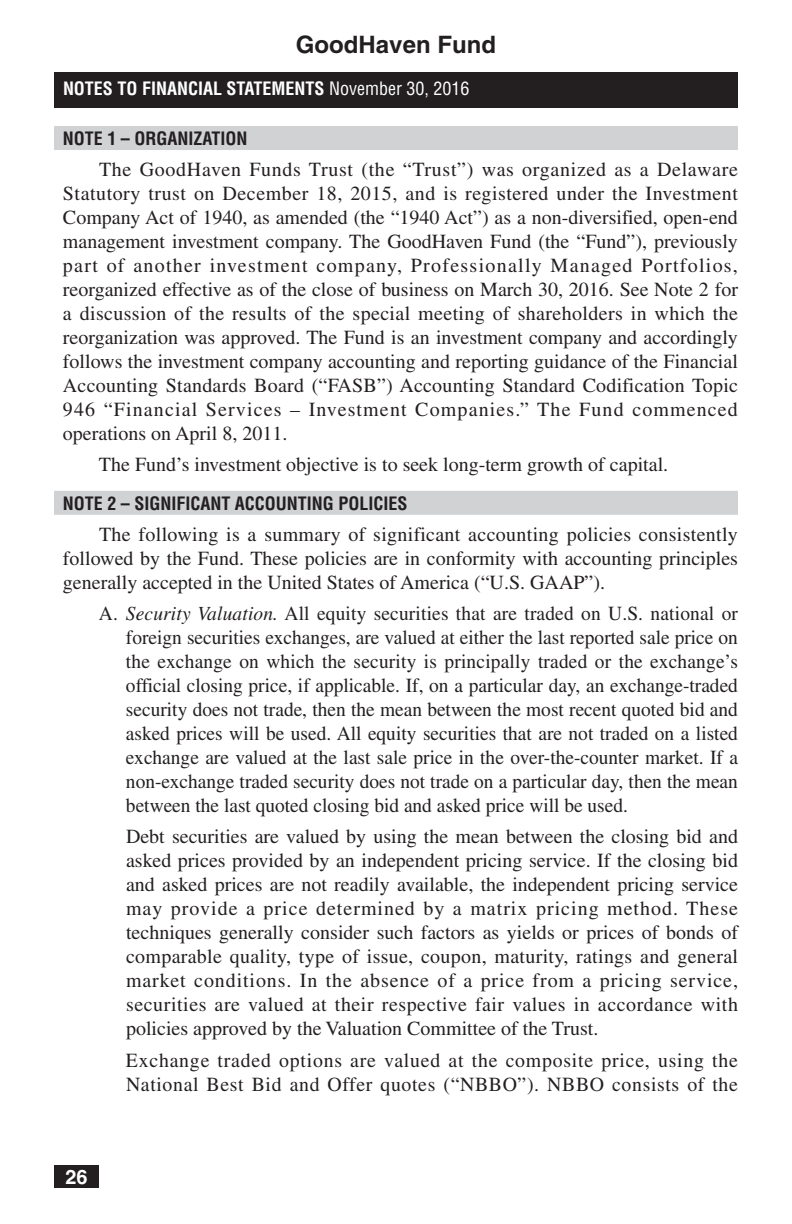
<style>
.page{position:relative;width:792px;height:1224px;background:#fff}
.page>*{position:absolute;margin:0;border:0;box-sizing:border-box;transform-origin:0 0}
.t1{font:700 24px "Helvetica";color:#231f20}
.t2{font:20px/24px "Times";color:#231f20;text-align:justify}
.t3{font:20px/24px "Times";letter-spacing:.04em;color:#231f20}
.t4{font:700 20px "Helvetica";color:#fff}
.t5{font:700 condensed 18px "Helvetica";color:#231f20}
.t6{font:700 condensed 18px "Helvetica";color:#fff}
.s1{font-weight:400}
.s2{font-style:italic}
</style>
<div class="page">
<div style="left:54px;top:1166px;width:45px;height:22px;background:#231f20"></div>
<div style="left:54px;top:126px;width:684px;height:24px;background:#d1d2d4"></div>
<div style="left:54px;top:491px;width:684px;height:24px;background:#d1d2d4"></div>
<div style="left:54px;top:72px;width:684px;height:36px;background:#231f20"></div>
<p class="t1" style="left:296px;top:36px;width:202px">GoodHaven Fund</p>
<p class="t6" style="left:63px;top:78px;width:408px">NOTES TO FINANCIAL STATEMENTS <span class="s1">November 30, 2016</span></p>
<p class="t5" style="left:63px;top:128px;width:186px">NOTE 1 – ORGANIZATION</p>
<p class="t2" style="left:63px;top:160px;width:677px;text-indent:36px">The GoodHaven Funds Trust (the “Trust”) was organized as a Delaware Statutory trust on December 18, 2015, and is registered under the Investment Company Act of 1940, as amended (the “1940 Act”) as a non-diversified, open-end management investment company. The GoodHaven Fund (the “Fund”), previously part of another investment company, Professionally Managed Portfolios, reorganized effective as of the close of business on March 30, 2016. See Note 2 for a discussion of the results of the special meeting of shareholders in which the reorganization was approved. The Fund is an investment company and accordingly follows the investment company accounting and reporting guidance of the Financial Accounting Standards Board (“FASB”) Accounting Standard Codification Topic 946 “Financial Services – Investment Companies.” The Fund commenced operations on April 8, 2011.</p>
<p class="t2" style="left:99px;top:455px;width:571px">The Fund’s investment objective is to seek long-term growth of capital.</p>
<p class="t5" style="left:63px;top:493px;width:346px">NOTE 2 – SIGNIFICANT ACCOUNTING POLICIES</p>
<p class="t2" style="left:63px;top:524px;width:677px;text-indent:36px">The following is a summary of significant accounting policies consistently followed by the Fund. These policies are in conformity with accounting principles generally accepted in the United States of America (“U.S. GAAP”).</p>
<p class="t2" style="left:126px;top:603px;width:614px;text-indent:-27px">A. <span class="s2">Security Valuation.</span> All equity securities that are traded on U.S. national or foreign securities exchanges, are valued at either the last reported sale price on the exchange on which the security is principally traded or the exchange’s official closing price, if applicable. If, on a particular day, an exchange-traded security does not trade, then the mean between the most recent quoted bid and asked prices will be used. All equity securities that are not traded on a listed exchange are valued at the last sale price in the over-the-counter market. If a non-exchange traded security does not trade on a particular day, then the mean between the last quoted closing bid and asked price will be used.</p>
<p class="t2" style="left:126px;top:827px;width:614px">Debt securities are valued by using the mean between the closing bid and asked prices provided by an independent pricing service. If the closing bid and asked prices are not readily available, the independent pricing service may provide a price determined by a matrix pricing method. These techniques generally consider such factors as yields or prices of bonds of comparable quality, type of issue, coupon, maturity, ratings and general market conditions. In the absence of a price from a pricing service, securities are valued at their respective fair values in accordance with policies approved by the Valuation Committee of the Trust.</p>
<p class="t3" style="left:126px;top:1050px;width:614px">Exchange traded options are valued at the composite price, using the<br>National Best Bid and Offer quotes (“NBBO”). NBBO consists of the</p>
<p class="t4" style="left:65px;top:1169px;width:24px">26</p>
</div>
